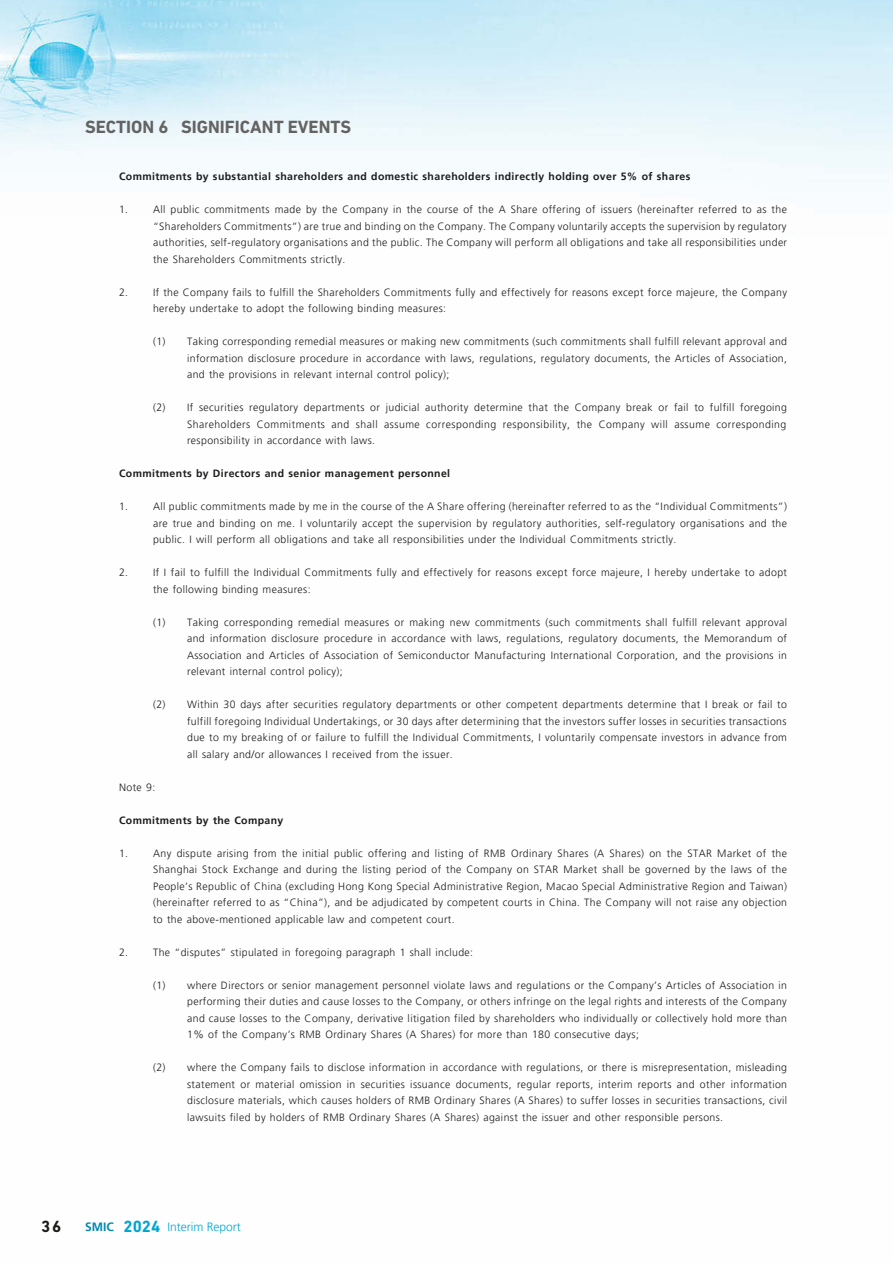
<style>
.page{position:relative;width:893px;height:1263px;background:#fff}
.page>*{position:absolute;margin:0;border:0;box-sizing:border-box;transform-origin:0 0}
.t1{font:700 18px "DIN Next LT Pro";color:#636362}
.t2{font:700 16.5px "DIN Next LT Pro";color:#1c1c1b}
.t3{font:300 12px "Frutiger LT Pro";color:#00a6d1}
.t4{font:300 10.5px/16.5px "Frutiger LT Pro";letter-spacing:.035em;color:#1c1c1b;text-align:justify}
.t5{font:700 10.5px "Frutiger LT Pro";letter-spacing:.035em;color:#1c1c1b}
.s1{font-weight:700;color:#008ab0}
.s2{font-family:"DIN Next LT Pro";font-weight:700;font-size:16.5px}
</style>
<div class="page">
<img style="left:0;top:0;width:893px;height:182px">
<h1 class="t1" style="left:85px;top:117px;width:268px">SECTION 6 SIGNIFICANT EVENTS</h1>
<p class="t5" style="left:119px;top:170px;width:573px">Commitments by substantial shareholders and domestic shareholders indirectly holding over 5% of shares</p>
<p class="t4" style="left:153px;top:201px;width:636px;text-indent:-34px">1. All public commitments made by the Company in the course of the A Share offering of issuers (hereinafter referred to as the “Shareholders Commitments”) are true and binding on the Company. The Company voluntarily accepts the supervision by regulatory authorities, self-regulatory organisations and the public. The Company will perform all obligations and take all responsibilities under the Shareholders Commitments strictly.</p>
<p class="t4" style="left:153px;top:284px;width:635px;text-indent:-34px">2. If the Company fails to fulfill the Shareholders Commitments fully and effectively for reasons except force majeure, the Company hereby undertake to adopt the following binding measures:</p>
<p class="t4" style="left:187px;top:333px;width:601px;text-indent:-34px">(1) Taking corresponding remedial measures or making new commitments (such commitments shall fulfill relevant approval and information disclosure procedure in accordance with laws, regulations, regulatory documents, the Articles of Association, and the provisions in relevant internal control policy);</p>
<p class="t4" style="left:187px;top:399px;width:601px;text-indent:-34px">(2) If securities regulatory departments or judicial authority determine that the Company break or fail to fulfill foregoing Shareholders Commitments and shall assume corresponding responsibility, the Company will assume corresponding responsibility in accordance with laws.</p>
<p class="t5" style="left:119px;top:467px;width:333px">Commitments by Directors and senior management personnel</p>
<p class="t4" style="left:153px;top:498px;width:635px;text-indent:-34px">1. All public commitments made by me in the course of the A Share offering (hereinafter referred to as the “Individual Commitments”) are true and binding on me. I voluntarily accept the supervision by regulatory authorities, self-regulatory organisations and the public. I will perform all obligations and take all responsibilities under the Individual Commitments strictly.</p>
<p class="t4" style="left:153px;top:564px;width:635px;text-indent:-34px">2. If I fail to fulfill the Individual Commitments fully and effectively for reasons except force majeure, I hereby undertake to adopt the following binding measures:</p>
<p class="t4" style="left:187px;top:614px;width:601px;text-indent:-34px">(1) Taking corresponding remedial measures or making new commitments (such commitments shall fulfill relevant approval and information disclosure procedure in accordance with laws, regulations, regulatory documents, the Memorandum of Association and Articles of Association of Semiconductor Manufacturing International Corporation, and the provisions in relevant internal control policy);</p>
<p class="t4" style="left:187px;top:696px;width:601px;text-indent:-34px">(2) Within 30 days after securities regulatory departments or other competent departments determine that I break or fail to fulfill foregoing Individual Undertakings, or 30 days after determining that the investors suffer losses in securities transactions due to my breaking of or failure to fulfill the Individual Commitments, I voluntarily compensate investors in advance from all salary and/or allowances I received from the issuer.</p>
<p class="t4" style="left:119px;top:779px;width:38px">Note 9:</p>
<p class="t5" style="left:119px;top:814px;width:166px">Commitments by the Company</p>
<p class="t4" style="left:153px;top:845px;width:635px;text-indent:-34px">1. Any dispute arising from the initial public offering and listing of RMB Ordinary Shares (A Shares) on the STAR Market of the Shanghai Stock Exchange and during the listing period of the Company on STAR Market shall be governed by the laws of the People’s Republic of China (excluding Hong Kong Special Administrative Region, Macao Special Administrative Region and Taiwan) (hereinafter referred to as “China”), and be adjudicated by competent courts in China. The Company will not raise any objection to the above-mentioned applicable law and competent court.</p>
<p class="t4" style="left:119px;top:944px;width:356px">2. The “disputes” stipulated in foregoing paragraph 1 shall include:</p>
<p class="t4" style="left:187px;top:977px;width:601px;text-indent:-34px">(1) where Directors or senior management personnel violate laws and regulations or the Company’s Articles of Association in performing their duties and cause losses to the Company, or others infringe on the legal rights and interests of the Company and cause losses to the Company, derivative litigation filed by shareholders who individually or collectively hold more than 1% of the Company’s RMB Ordinary Shares (A Shares) for more than 180 consecutive days;</p>
<p class="t4" style="left:187px;top:1059px;width:601px;text-indent:-34px">(2) where the Company fails to disclose information in accordance with regulations, or there is misrepresentation, misleading statement or material omission in securities issuance documents, regular reports, interim reports and other information disclosure materials, which causes holders of RMB Ordinary Shares (A Shares) to suffer losses in securities transactions, civil lawsuits filed by holders of RMB Ordinary Shares (A Shares) against the issuer and other responsible persons.</p>
<h2 class="t2" style="left:41px;top:1216px;width:22px">36</h2>
<p class="t3" style="left:85px;top:1219px;width:157px"><span class="s1">SMIC</span> <span class="s2">2024</span> Interim Report</p>
</div>
